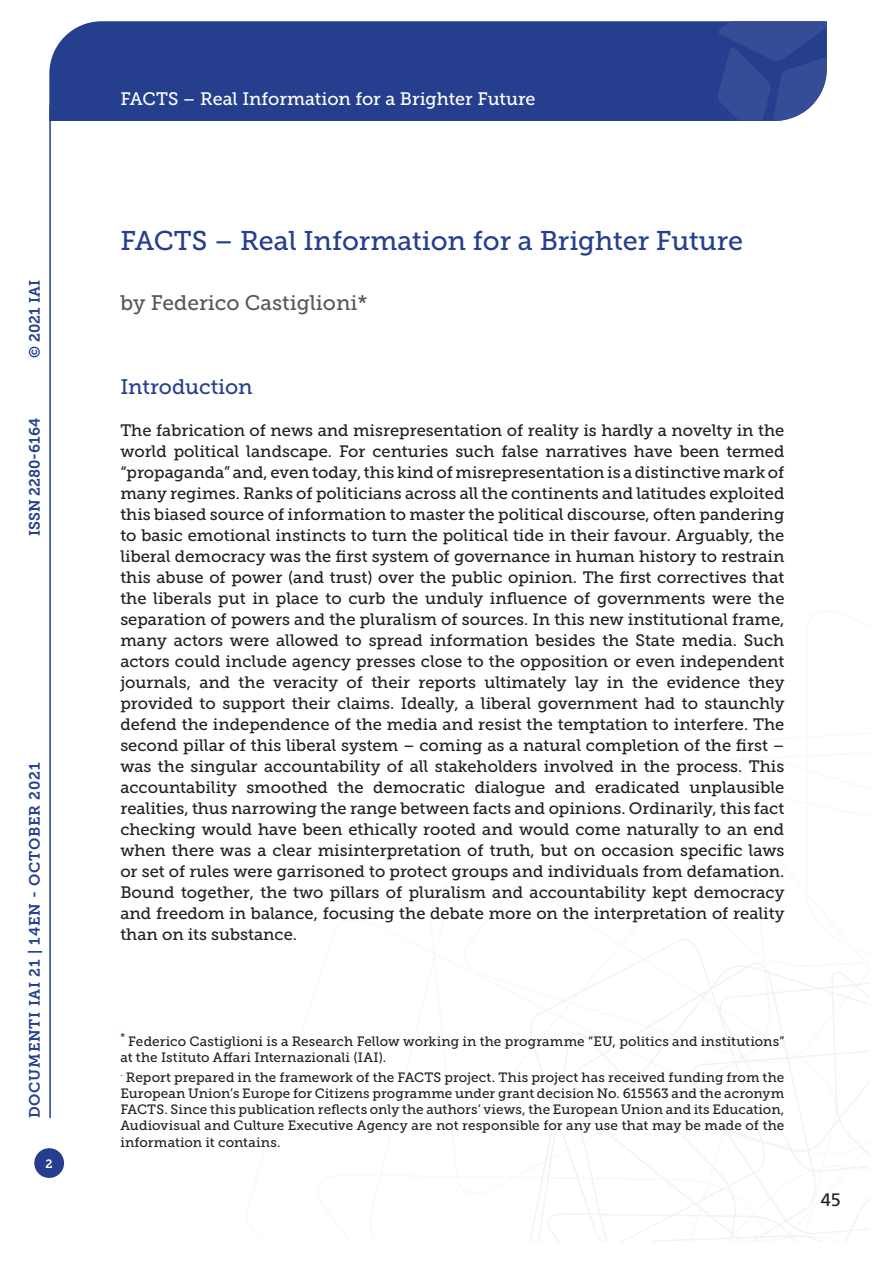
<style>
.page{position:relative;width:893px;height:1263px;background:#fff}
.page>*{position:absolute;margin:0;border:0;box-sizing:border-box;transform-origin:0 0}
.t1{font:27px "Museo Slab 500";letter-spacing:-.005em;color:#253f8e}
.t2{font:21px "Museo Slab 500";color:#57585a}
.t3{font:21px "Museo Slab 500";letter-spacing:-.005em;color:#253f8e}
.t4{font:18px "Museo Slab 500";letter-spacing:-.005em;color:#fff}
.t5{font:18px "Frutiger";color:#231f20}
.t6{font:16.5px/21px "Museo Slab 500";color:#231f20;text-align:justify}
.t7{font:15px "Museo Slab 700";letter-spacing:.05em;color:#253f8e}
.t8{font:15px "Museo Slab 700";color:#253f8e}
.t9{font:13.5px/16.2px "Museo Slab 500";letter-spacing:.01em;color:#231f20}
.t10{font:12px "Museo Slab 700";color:#fff}
</style>
<div class="page">
<svg style="left:530px;top:939px;width:339px;height:303px"></svg>
<div style="left:49px;top:21px;width:668px;height:100px;background:#253f8e"></div>
<svg style="left:717px;top:21px;width:110px;height:100px;background:#3b5299"></svg>
<div style="left:34px;top:1148px;width:30px;height:30px;background:#253f8e;border-radius:50%"></div>
<hr style="left:49px;top:105px;width:2px;height:1013px;background:#253f8e">
<p class="t7" style="left:26px;top:358px;width:79px;rotate:-90deg">© 2021 IAI</p>
<p class="t8" style="left:26px;top:536px;width:120px;rotate:-90deg">ISSN 2280-6164</p>
<p class="t7" style="left:26px;top:1118px;width:357px;rotate:-90deg">DOCUMENTI IAI 21 | 14EN - OCTOBER 2021</p>
<p class="t10" style="left:45px;top:1156px;width:9px">2</p>
<p class="t4" style="left:120px;top:89px;width:417px">FACTS – Real Information for a Brighter Future</p>
<h1 class="t1" style="left:120px;top:226px;width:624px">FACTS – Real Information for a Brighter Future</h1>
<p class="t2" style="left:120px;top:291px;width:249px">by Federico Castiglioni*</p>
<p class="t3" style="left:120px;top:375px;width:134px">Introduction</p>
<p class="t6" style="left:120px;top:420px;width:666px">The fabrication of news and misrepresentation of reality is hardly a novelty in the world political landscape. For centuries such false narratives have been termed “propaganda” and, even today, this kind of misrepresentation is a distinctive mark of many regimes. Ranks of politicians across all the continents and latitudes exploited this biased source of information to master the political discourse, often pandering to basic emotional instincts to turn the political tide in their favour. Arguably, the liberal democracy was the first system of governance in human history to restrain this abuse of power (and trust) over the public opinion. The first correctives that the liberals put in place to curb the unduly influence of governments were the separation of powers and the pluralism of sources. In this new institutional frame, many actors were allowed to spread information besides the State media. Such actors could include agency presses close to the opposition or even independent journals, and the veracity of their reports ultimately lay in the evidence they provided to support their claims. Ideally, a liberal government had to staunchly defend the independence of the media and resist the temptation to interfere. The second pillar of this liberal system – coming as a natural completion of the first – was the singular accountability of all stakeholders involved in the process. This accountability smoothed the democratic dialogue and eradicated unplausible realities, thus narrowing the range between facts and opinions. Ordinarily, this fact checking would have been ethically rooted and would come naturally to an end when there was a clear misinterpretation of truth, but on occasion specific laws or set of rules were garrisoned to protect groups and individuals from defamation.<br>Bound together, the two pillars of pluralism and accountability kept democracy and freedom in balance, focusing the debate more on the interpretation of reality than on its substance.</p>
<p class="t9" style="left:120px;top:1033px;width:665px"><sup>*</sup> Federico Castiglioni is a Research Fellow working in the programme “EU, politics and institutions” at the Istituto Affari Internazionali (IAI).</p>
<p class="t9" style="left:120px;top:1069px;width:666px;text-align:justify"><sup>.</sup> Report prepared in the framework of the FACTS project. This project has received funding from the European Union’s Europe for Citizens programme under grant decision No. 615563 and the acronym FACTS. Since this publication reflects only the authors’ views, the European Union and its Education, Audiovisual and Culture Executive Agency are not responsible for any use that may be made of the information it contains.</p>
<p class="t5" style="left:821px;top:1189px;width:22px">45</p>
</div>
